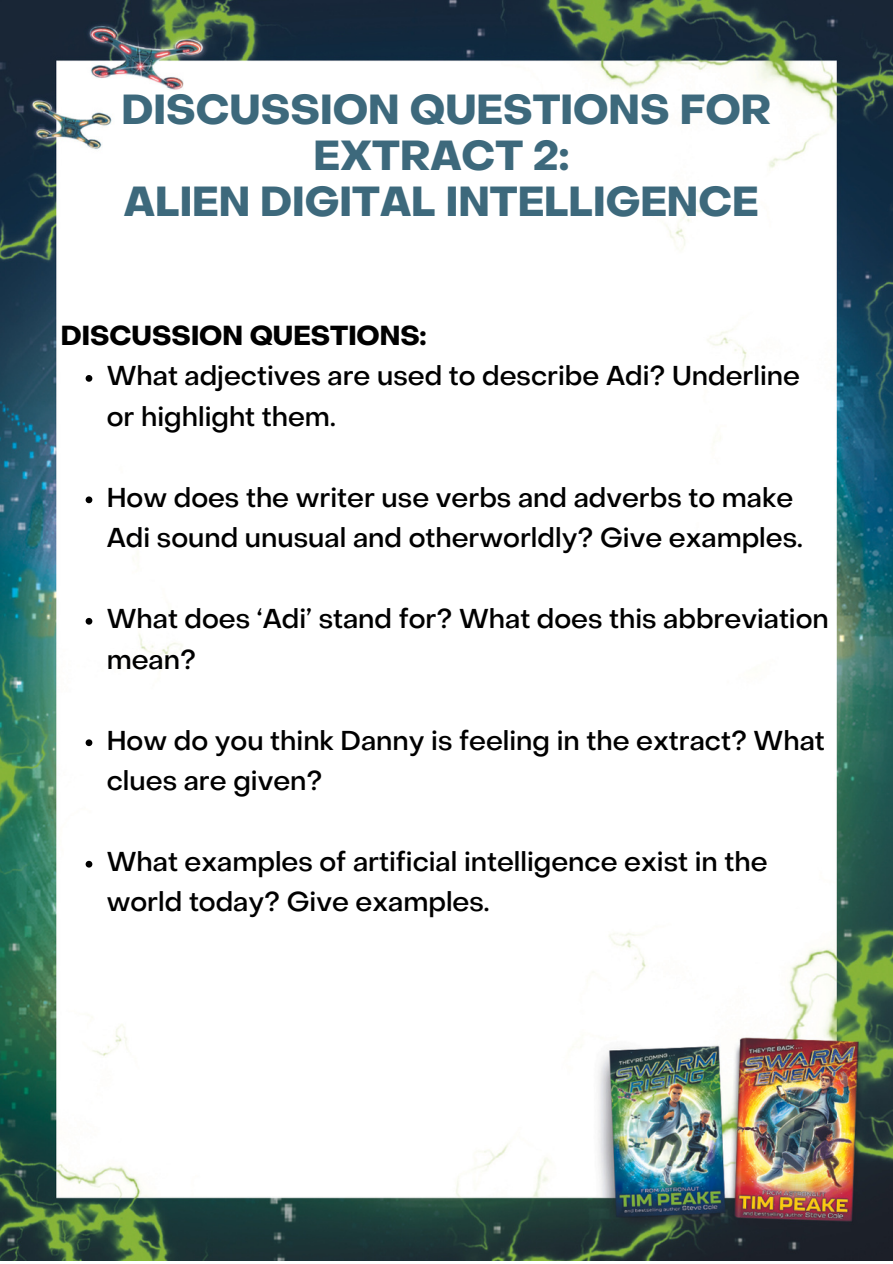
<style>
.page{position:relative;width:893px;height:1264px;background:#fff}
.page>*{position:absolute;margin:0;border:0;box-sizing:border-box;transform-origin:0 0}
.t1{font:700 41.25px/46px "Object Sans";color:#3d697c;text-align:center}
.t2{font:500 27px/40.5px "Object Sans";color:#000}
.t3{font:700 27px "Object Sans";color:#000}
</style>
<div class="page">
<img style="left:0;top:0;width:892px;height:1260px">
<svg style="left:86px;top:375px;width:6px;height:7px"></svg>
<svg style="left:86px;top:496px;width:6px;height:7px"></svg>
<svg style="left:86px;top:618px;width:6px;height:6px"></svg>
<svg style="left:86px;top:739px;width:6px;height:7px"></svg>
<svg style="left:86px;top:860px;width:6px;height:7px"></svg>
<h1 class="t1" style="left:121px;top:91px;width:651px">DISCUSSION QUESTIONS FOR<br>EXTRACT 2:<br>ALIEN DIGITAL INTELLIGENCE</h1>
<p class="t3" style="left:61px;top:324px;width:367px">DISCUSSION QUESTIONS:</p>
<p class="t2" style="left:107px;top:358px;width:694px">What adjectives are used to describe Adi? Underline or highlight them.</p>
<p class="t2" style="left:107px;top:479px;width:697px">How does the writer use verbs and adverbs to make<br>Adi sound unusual and otherworldly? Give examples.</p>
<p class="t2" style="left:107px;top:601px;width:723px">What does ‘Adi’ stand for? What does this abbreviation mean?</p>
<p class="t2" style="left:107px;top:722px;width:719px">How do you think Danny is feeling in the extract? What clues are given?</p>
<p class="t2" style="left:107px;top:843px;width:662px">What examples of artificial intelligence exist in the world today? Give examples.</p>
</div>
